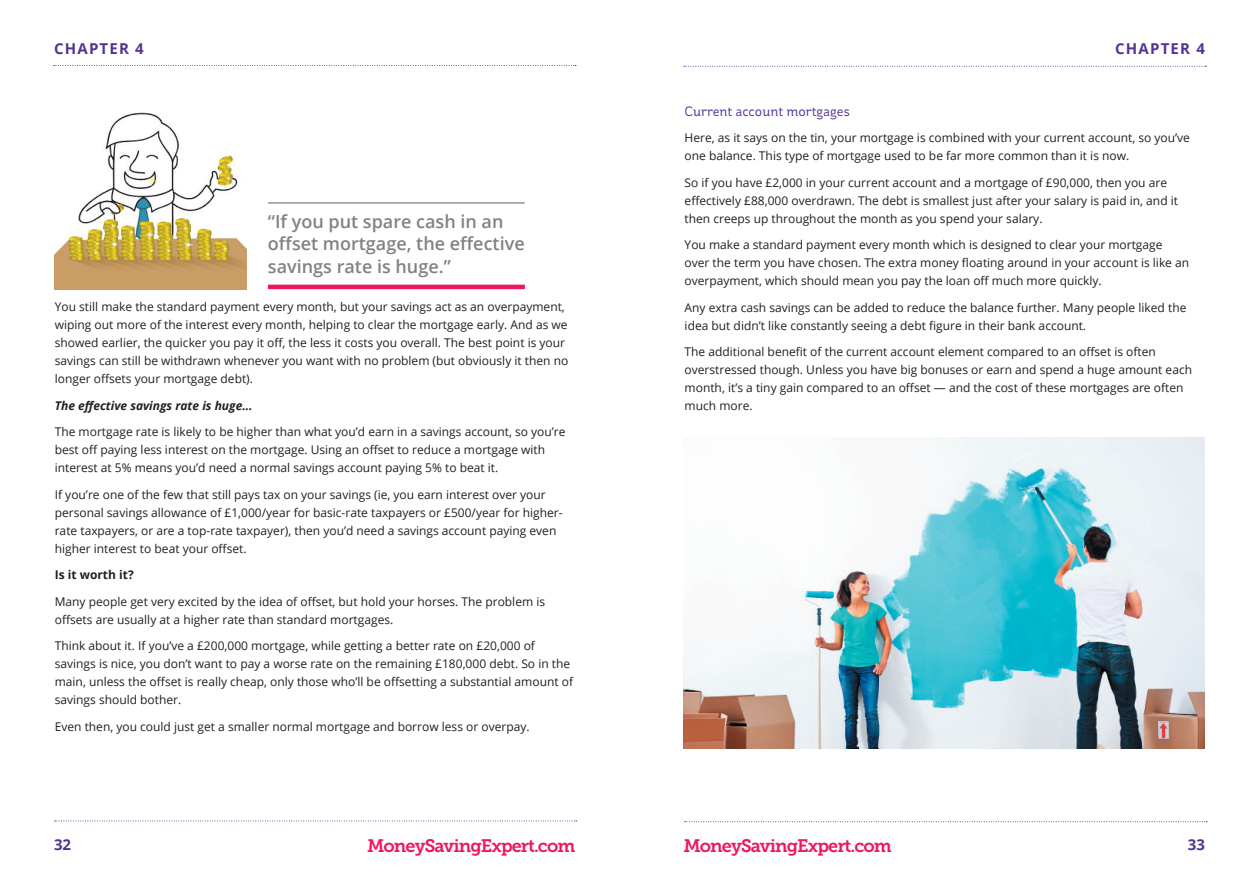
<style>
.page{position:relative;width:1259px;height:893px;background:#fff}
.page>*{position:absolute;margin:0;border:0;box-sizing:border-box;transform-origin:0 0}
.t1{font:600 18px/22.5px "Open Sans";color:#808285}
.t2{font:18px "Museo Slab 700";letter-spacing:-.05em;color:#ed1663}
.t3{font:700 15px "Open Sans";letter-spacing:.08em;color:#553394}
.t4{font:13.5px "St Ryde";color:#553394}
.t5{font:12px/18px "Open Sans";color:#231f20}
.t6{font:italic 700 12px "Open Sans";color:#231f20}
.t7{font:700 12px "Open Sans";color:#231f20}
</style>
<div class="page">
<svg style="left:54px;top:65px;width:522px;height:1px"></svg>
<svg style="left:54px;top:821px;width:523px;height:1px"></svg>
<img style="left:54px;top:112px;width:193px;height:177px">
<hr style="left:268px;top:285px;width:257px;height:4px;background:#ed1663">
<hr style="left:268px;top:202px;width:257px;height:2px;background:#939598">
<svg style="left:684px;top:66px;width:522px;height:1px"></svg>
<svg style="left:684px;top:821px;width:523px;height:1px"></svg>
<img style="left:683px;top:437px;width:522px;height:311px">
<p class="t3" style="left:54px;top:38px;width:91px">CHAPTER 4</p>
<h1 class="t1" style="left:268px;top:209px;width:258px">“If you put spare cash in an offset mortgage, the effective savings rate is huge.”</h1>
<p class="t5" style="left:55px;top:297px;width:515px">You still make the standard payment every month, but your savings act as an overpayment, wiping out more of the interest every month, helping to clear the mortgage early. And as we showed earlier, the quicker you pay it off, the less it costs you overall. The best point is your savings can still be withdrawn whenever you want with no problem (but obviously it then no longer offsets your mortgage debt).</p>
<p class="t6" style="left:55px;top:397px;width:199px">The effective savings rate is huge...</p>
<p class="t5" style="left:55px;top:422px;width:512px">The mortgage rate is likely to be higher than what you’d earn in a savings account, so you’re best off paying less interest on the mortgage. Using an offset to reduce a mortgage with interest at 5% means you’d need a normal savings account paying 5% to beat it.</p>
<p class="t5" style="left:55px;top:485px;width:509px">If you’re one of the few that still pays tax on your savings (ie, you earn interest over your personal savings allowance of £1,000/year for basic-rate taxpayers or £500/year for higher&shy;rate taxpayers, or are a top-rate taxpayer), then you’d need a savings account paying even higher interest to beat your offset.</p>
<p class="t7" style="left:55px;top:566px;width:80px">Is it worth it?</p>
<p class="t5" style="left:55px;top:592px;width:492px">Many people get very excited by the idea of offset, but hold your horses. The problem is offsets are usually at a higher rate than standard mortgages.</p>
<p class="t5" style="left:55px;top:636px;width:520px">Think about it. If you’ve a £200,000 mortgage, while getting a better rate on £20,000 of savings is nice, you don’t want to pay a worse rate on the remaining £180,000 debt. So in the main, unless the offset is really cheap, only those who’ll be offsetting a substantial amount of savings should bother.</p>
<p class="t5" style="left:55px;top:717px;width:476px">Even then, you could just get a smaller normal mortgage and borrow less or overpay.</p>
<p class="t3" style="left:54px;top:834px;width:19px">32</p>
<h1 class="t2" style="left:367px;top:836px;width:210px">MoneySavingExpert.com</h1>
<p class="t3" style="left:1115px;top:38px;width:91px">CHAPTER 4</p>
<p class="t4" style="left:684px;top:103px;width:167px">Current account mortgages</p>
<p class="t5" style="left:684px;top:129px;width:507px">Here, as it says on the tin, your mortgage is combined with your current account, so you’ve one balance. This type of mortgage used to be far more common than it is now.</p>
<p class="t5" style="left:684px;top:173px;width:495px">So if you have £2,000 in your current account and a mortgage of £90,000, then you are effectively £88,000 overdrawn. The debt is smallest just after your salary is paid in, and it then creeps up throughout the month as you spend your salary.</p>
<p class="t5" style="left:684px;top:236px;width:506px">You make a standard payment every month which is designed to clear your mortgage over the term you have chosen. The extra money floating around in your account is like an overpayment, which should mean you pay the loan off much more quickly.</p>
<p class="t5" style="left:684px;top:298px;width:503px">Any extra cash savings can be added to reduce the balance further. Many people liked the idea but didn’t like constantly seeing a debt figure in their bank account.</p>
<p class="t5" style="left:684px;top:343px;width:509px">The additional benefit of the current account element compared to an offset is often overstressed though. Unless you have big bonuses or earn and spend a huge amount each month, it’s a tiny gain compared to an offset — and the cost of these mortgages are often much more.</p>
<h1 class="t2" style="left:683px;top:836px;width:210px">MoneySavingExpert.com</h1>
<p class="t3" style="left:1187px;top:834px;width:19px">33</p>
</div>
